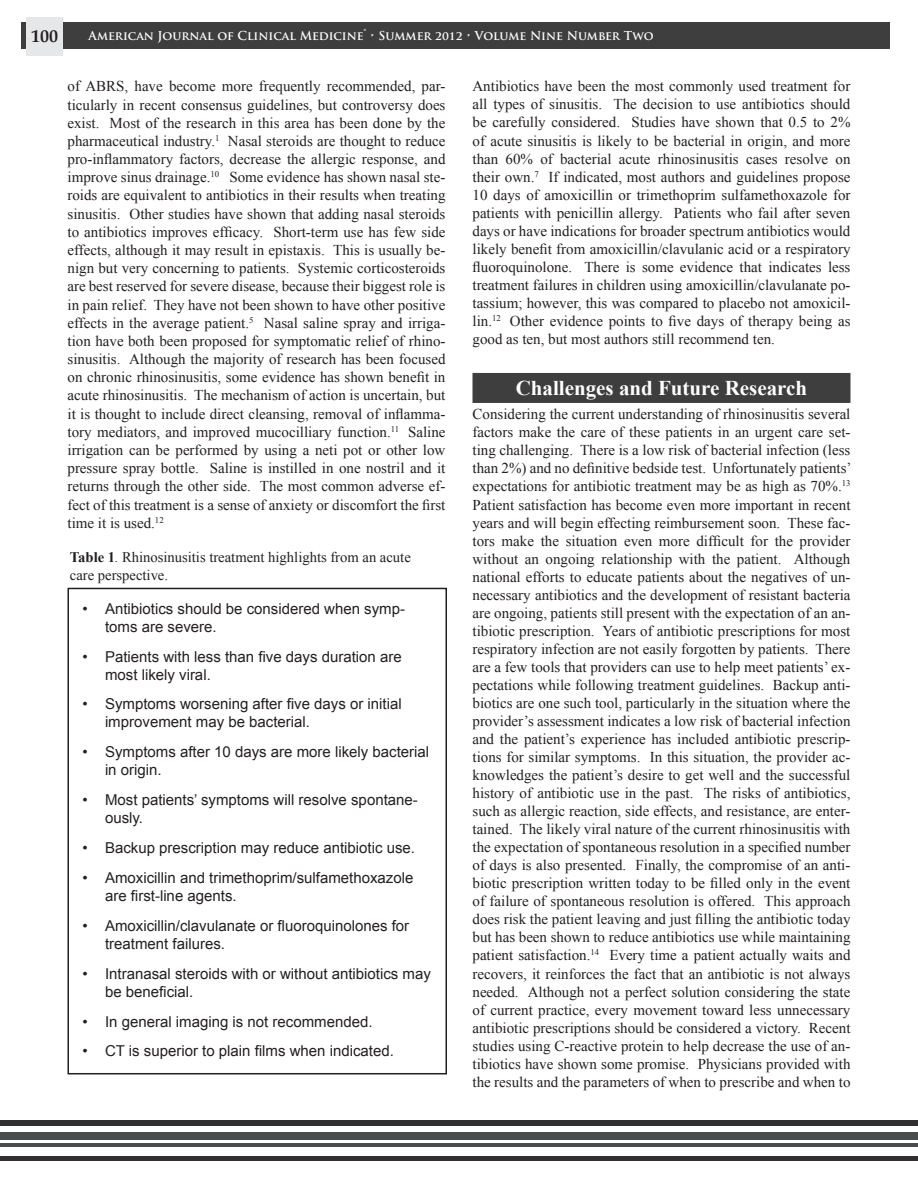
<style>
.page{position:relative;width:918px;height:1188px;background:#fff}
.page>*{position:absolute;margin:0;border:0;box-sizing:border-box;transform-origin:0 0}
.Rev_Sub_Head{font:700 21px "Times New Roman";color:#fff}
.t1{font:700 18px "Palatino";color:#231f20}
.Body_Text{font:15px/18px "Times New Roman";color:#231f20;text-align:justify}
.t2{font:15px/18px "Arial";color:#231f20}
.t3{font:14.7px/17.5px "Times New Roman";color:#231f20}
.t4{font:700 12px "Trajan Pro";color:#fff}
.s1{font-weight:700}
.s2{font-style:italic;font-size:13.5px}
</style>
<div class="page">
<div style="left:21px;top:22px;width:869px;height:27px;background:#3e3e3f"></div>
<div style="left:26px;top:17px;width:37px;height:39px;background:#e6e7e9"></div>
<div style="left:0;top:1121px;width:918px;height:40px;background:#312f30"></div>
<div style="left:0;top:1126px;width:918px;height:29px;background:#fff"></div>
<div style="left:0;top:1133px;width:918px;height:7px;background:#4b4c4d"></div>
<hr style="left:0;top:1143px;width:918px;height:3px;background:#4b4c4d">
<div style="left:68px;top:588px;width:379px;height:486px;border:2px solid #231f20"></div>
<div style="left:472px;top:373px;width:378px;height:30px;background:#3e3e3f"></div>
<p class="t1" style="left:31px;top:21px;width:28px">100</p>
<p class="t4" style="left:89px;top:28px;width:567px">American Journal of Clinical Medicine® • Summer 2012 • Volume Nine Number Two</p>
<p class="Body_Text" style="left:68px;top:77px;width:380px">of ABRS, have become more frequently recommended, par&shy;ticularly in recent consensus guidelines, but controversy does exist. Most of the research in this area has been done by the pharmaceutical industry.<sup>1</sup> Nasal steroids are thought to reduce pro-inflammatory factors, decrease the allergic response, and improve sinus drainage.<sup>10</sup> Some evidence has shown nasal ste&shy;roids are equivalent to antibiotics in their results when treating sinusitis. Other studies have shown that adding nasal steroids to antibiotics improves efficacy. Short-term use has few side effects, although it may result in epistaxis. This is usually be&shy;nign but very concerning to patients. Systemic corticosteroids are best reserved for severe disease, because their biggest role is in pain relief. They have not been shown to have other positive effects in the average patient.<sup>5</sup> Nasal saline spray and irriga&shy;tion have both been proposed for symptomatic relief of rhino&shy;sinusitis. Although the majority of research has been focused on chronic rhinosinusitis, some evidence has shown benefit in acute rhinosinusitis. The mechanism of action is uncertain, but it is thought to include direct cleansing, removal of inflamma&shy;tory mediators, and improved mucocilliary function.<sup>11</sup> Saline irrigation can be performed by using a neti pot or other low pressure spray bottle. Saline is instilled in one nostril and it returns through the other side. The most common adverse ef&shy;fect of this treatment is a sense of anxiety or discomfort the first time it is used.<sup>12</sup></p>
<p class="Body_Text" style="left:472px;top:77px;width:380px">Antibiotics have been the most commonly used treatment for all types of sinusitis. The decision to use antibiotics should be carefully considered. Studies have shown that 0.5 to 2% of acute sinusitis is likely to be bacterial in origin, and more than 60% of bacterial acute rhinosinusitis cases resolve on their own.<sup>7</sup> If indicated, most authors and guidelines propose 10 days of amoxicillin or trimethoprim sulfamethoxazole for patients with penicillin allergy. Patients who fail after seven days or have indications for broader spectrum antibiotics would likely benefit from amoxicillin/clavulanic acid or a respiratory fluoroquinolone. There is some evidence that indicates less treatment failures in children using amoxicillin/clavulanate po&shy;tassium; however, this was compared to placebo not amoxicil&shy;lin.<sup>12</sup> Other evidence points to five days of therapy being as good as ten, but most authors still recommend ten.</p>
<p class="Rev_Sub_Head" style="left:516px;top:373px;width:293px">Challenges and Future Research</p>
<p class="Body_Text" style="left:472px;top:405px;width:381px">Considering the current understanding of rhinosinusitis several factors make the care of these patients in an urgent care set&shy;ting challenging. There is a low risk of bacterial infection (less than 2%) and no definitive bedside test. Unfortunately patients’ expectations for antibiotic treatment may be as high as 70%.<sup>13<br></sup>Patient satisfaction has become even more important in recent years and will begin effecting reimbursement soon. These fac&shy;tors make the situation even more difficult for the provider without an ongoing relationship with the patient. Although national efforts to educate patients about the negatives of un&shy;necessary antibiotics and the development of resistant bacteria are ongoing, patients still present with the expectation of an an&shy;tibiotic prescription. Years of antibiotic prescriptions for most respiratory infection are not easily forgotten by patients. There are a few tools that providers can use to help meet patients’ ex&shy;pectations while following treatment guidelines. Backup anti&shy;biotics are one such tool, particularly in the situation where the provider’s assessment indicates a low risk of bacterial infection and the patient’s experience has included antibiotic prescrip&shy;tions for similar symptoms. In this situation, the provider ac&shy;knowledges the patient’s desire to get well and the successful history of antibiotic use in the past. The risks of antibiotics, such as allergic reaction, side effects, and resistance, are enter&shy;tained. The likely viral nature of the current rhinosinusitis with the expectation of spontaneous resolution in a specified number of days is also presented. Finally, the compromise of an anti&shy;biotic prescription written today to be filled only in the event of failure of spontaneous resolution is offered. This approach does risk the patient leaving and just filling the antibiotic today but has been shown to reduce antibiotics use while maintaining patient satisfaction.<sup>14</sup> Every time a patient actually waits and recovers, it reinforces the fact that an antibiotic is not always needed. Although not a perfect solution considering the state of current practice, every movement toward less unnecessary antibiotic prescriptions should be considered a victory. Recent studies using C-reactive protein to help decrease the use of an&shy;tibiotics have shown some promise. Physicians provided with the results and the parameters of when to prescribe and when to</p>
<p class="t3" style="left:70px;top:549px;width:342px"><span class="s1">Table 1</span><span class="s2">.</span> Rhinosinusitis treatment highlights from an acute care perspective.</p>
<p class="t2" style="left:105px;top:600px;width:302px;text-indent:-22px">• Antibiotics should be considered when symp&shy;toms are severe.</p>
<p class="t2" style="left:105px;top:647px;width:298px;text-indent:-22px">• Patients with less than five days duration are most likely viral.</p>
<p class="t2" style="left:105px;top:695px;width:298px;text-indent:-22px">• Symptoms worsening after five days or initial improvement may be bacterial.</p>
<p class="t2" style="left:105px;top:743px;width:326px;text-indent:-22px">• Symptoms after 10 days are more likely bacterial in origin.</p>
<p class="t2" style="left:105px;top:791px;width:314px;text-indent:-22px">• Most patients’ symptoms will resolve spontane&shy;ously.</p>
<p class="t2" style="left:82px;top:839px;width:334px">• Backup prescription may reduce antibiotic use.</p>
<p class="t2" style="left:105px;top:869px;width:310px;text-indent:-22px">• Amoxicillin and trimethoprim/sulfamethoxazole are first-line agents.</p>
<p class="t2" style="left:105px;top:917px;width:306px;text-indent:-22px">• Amoxicillin/clavulanate or fluoroquinolones for treatment failures.</p>
<p class="t2" style="left:105px;top:965px;width:327px;text-indent:-22px">• Intranasal steroids with or without antibiotics may be beneficial.</p>
<p class="t2" style="left:82px;top:1012px;width:292px">• In general imaging is not recommended.</p>
<p class="t2" style="left:82px;top:1042px;width:313px">• CT is superior to plain films when indicated.</p>
</div>
